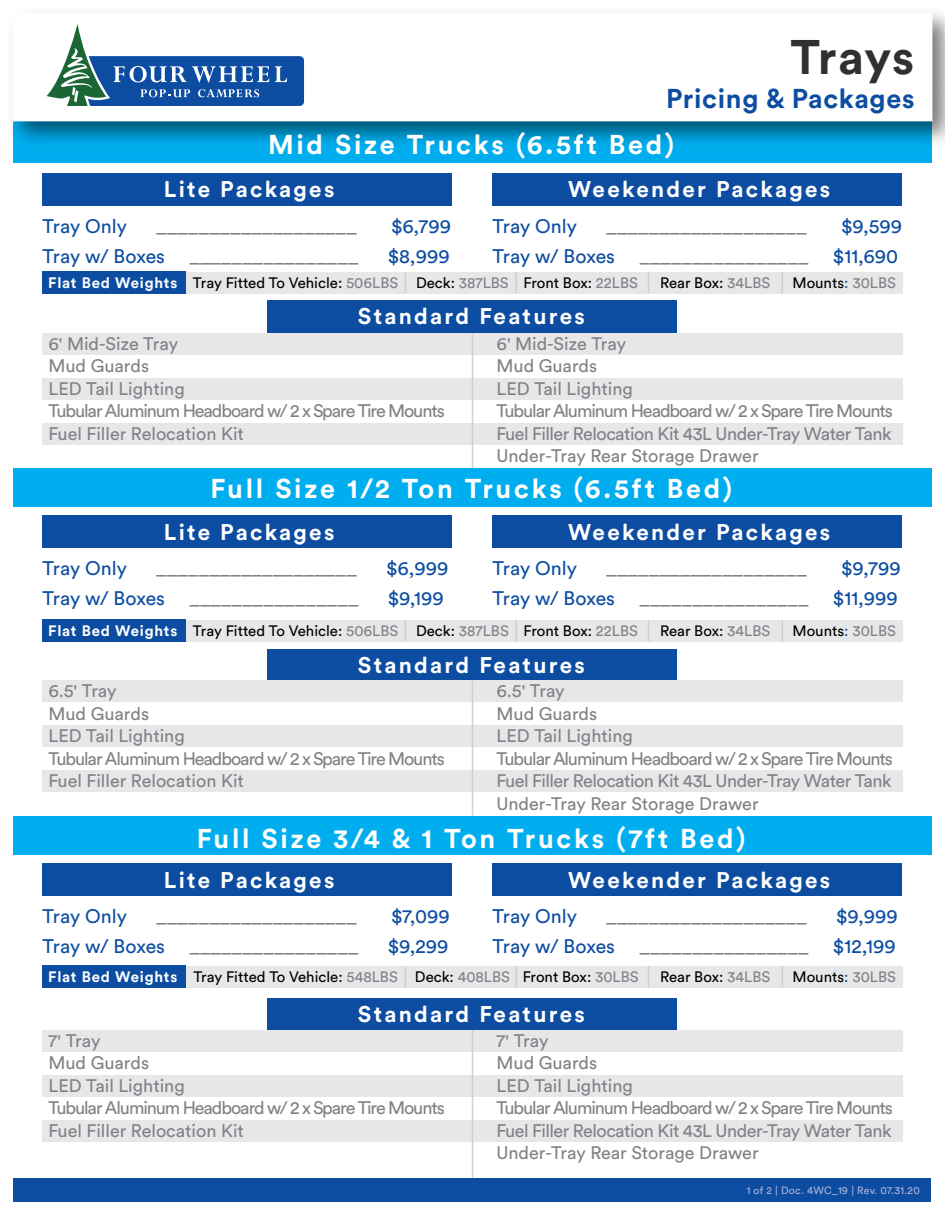
<style>
.page{position:relative;width:945px;height:1215px;background:#fff}
.page>*{position:absolute;margin:0;border:0;box-sizing:border-box;transform-origin:0 0}
.t1{font:700 48px "Circular Std";letter-spacing:.015em;color:#312f30}
.t2{font:700 27px "Circular Std";letter-spacing:.1em;color:#fff}
.t3{font:700 27px "Circular Std";letter-spacing:.025em;color:#0d4da1}
.t4{font:700 22.5px "Circular Std";letter-spacing:.1em;color:#fff}
.t5{font:19.5px "Circular Std";letter-spacing:-.01em;color:#808285}
.t6{font:19.5px "Circular Std";color:#0d4da1}
.t7{font:18px/22.5px "Circular Std";letter-spacing:-.03em;color:#808285}
.t8{font:18px/22.5px "Circular Std";letter-spacing:-.005em;color:#808285}
.t9{font:15px "Circular Std";color:#000001}
.t10{font:10.5px "Circular Std";letter-spacing:.025em;color:#aeb5db}
.s1{color:#0d4da1}
.s2{font-weight:700;color:#fff}
.s3{color:#808285}
</style>
<div class="page">
<div style="left:14px;top:120px;width:918px;height:43px;background:#00aeef"></div>
<img style="left:13px;top:13px;width:932px;height:141px">
<div style="left:13px;top:13px;width:919px;height:108px;background:#fff"></div>
<svg style="left:47px;top:24px;width:257px;height:82px"></svg>
<div style="left:43px;top:173px;width:409px;height:33px;background:#0d4da1"></div>
<div style="left:493px;top:173px;width:409px;height:33px;background:#0d4da1"></div>
<div style="left:14px;top:1178px;width:918px;height:24px;background:#0d4da1"></div>
<div style="left:13px;top:468px;width:919px;height:38px;background:#00aeef"></div>
<div style="left:13px;top:816px;width:919px;height:38px;background:#00aeef"></div>
<div style="left:268px;top:300px;width:409px;height:32px;background:#0d4da1"></div>
<div style="left:43px;top:515px;width:409px;height:33px;background:#0d4da1"></div>
<div style="left:493px;top:515px;width:409px;height:33px;background:#0d4da1"></div>
<div style="left:268px;top:649px;width:409px;height:32px;background:#0d4da1"></div>
<div style="left:43px;top:863px;width:409px;height:33px;background:#0d4da1"></div>
<div style="left:493px;top:863px;width:409px;height:33px;background:#0d4da1"></div>
<div style="left:268px;top:998px;width:409px;height:33px;background:#0d4da1"></div>
<div style="left:42px;top:333px;width:860px;height:22px;background:#e6e7e9"></div>
<div style="left:42px;top:272px;width:860px;height:21px;background:#e6e7e9"></div>
<div style="left:42px;top:378px;width:860px;height:22px;background:#e6e7e9"></div>
<div style="left:42px;top:423px;width:860px;height:22px;background:#e6e7e9"></div>
<div style="left:42px;top:681px;width:860px;height:21px;background:#e6e7e9"></div>
<div style="left:42px;top:726px;width:860px;height:21px;background:#e6e7e9"></div>
<div style="left:42px;top:771px;width:860px;height:21px;background:#e6e7e9"></div>
<div style="left:42px;top:1030px;width:860px;height:22px;background:#e6e7e9"></div>
<div style="left:42px;top:1075px;width:860px;height:22px;background:#e6e7e9"></div>
<div style="left:42px;top:1120px;width:860px;height:22px;background:#e6e7e9"></div>
<div style="left:43px;top:271px;width:143px;height:22px;background:#0d4da1"></div>
<svg style="left:405px;top:272px;width:1px;height:21px"></svg>
<svg style="left:516px;top:272px;width:1px;height:21px"></svg>
<svg style="left:648px;top:272px;width:1px;height:21px"></svg>
<svg style="left:782px;top:272px;width:1px;height:21px"></svg>
<div style="left:42px;top:620px;width:860px;height:21px;background:#e6e7e9"></div>
<div style="left:43px;top:619px;width:143px;height:22px;background:#0d4da1"></div>
<svg style="left:405px;top:620px;width:1px;height:21px"></svg>
<svg style="left:516px;top:620px;width:1px;height:21px"></svg>
<svg style="left:648px;top:620px;width:1px;height:21px"></svg>
<svg style="left:782px;top:620px;width:1px;height:21px"></svg>
<div style="left:42px;top:966px;width:860px;height:22px;background:#e6e7e9"></div>
<div style="left:43px;top:965px;width:143px;height:23px;background:#0d4da1"></div>
<svg style="left:405px;top:966px;width:1px;height:22px"></svg>
<svg style="left:516px;top:966px;width:1px;height:22px"></svg>
<svg style="left:648px;top:966px;width:1px;height:22px"></svg>
<svg style="left:782px;top:966px;width:1px;height:22px"></svg>
<hr style="left:472px;top:333px;width:1px;height:135px;background:#cfd0d2">
<hr style="left:472px;top:681px;width:1px;height:135px;background:#cfd0d2">
<hr style="left:472px;top:1030px;width:1px;height:148px;background:#cfd0d2">
<h1 class="t1" style="left:790px;top:26px;width:126px">Trays</h1>
<h2 class="t3" style="left:666px;top:81px;width:250px">Pricing &amp; Packages</h2>
<h2 class="t2" style="left:268px;top:127px;width:407px">Mid Size Trucks (6.5ft Bed)</h2>
<p class="t4" style="left:164px;top:175px;width:172px">Lite Packages</p>
<p class="t4" style="left:568px;top:175px;width:263px">Weekender Packages</p>
<p class="t6" style="left:43px;top:215px;width:86px">Tray Only</p>
<p class="t5" style="left:156px;top:215px;width:202px">___________________</p>
<p class="t6" style="left:391px;top:215px;width:62px">$6,799</p>
<p class="t6" style="left:493px;top:215px;width:86px">Tray Only</p>
<p class="t5" style="left:606px;top:215px;width:202px">___________________</p>
<p class="t6" style="left:841px;top:215px;width:63px">$9,599</p>
<p class="t6" style="left:43px;top:245px;width:124px">Tray w/ Boxes</p>
<p class="t5" style="left:190px;top:245px;width:171px">________________</p>
<p class="t6" style="left:388px;top:245px;width:63px">$8,999</p>
<p class="t5" style="left:493px;top:245px;width:318px"><span class="s1">Tray w/ Boxes</span> ________________</p>
<p class="t6" style="left:833px;top:245px;width:67px">$11,690</p>
<p class="t9" style="left:48px;top:274px;width:591px"><span class="s2">Flat Bed Weights</span> Tray Fitted To Vehicle: <span class="s3">506LBS</span> Deck: <span class="s3">387LBS</span> Front Box: <span class="s3">22LBS</span></p>
<p class="t9" style="left:660px;top:274px;width:112px">Rear Box: <span class="s3">34LBS</span></p>
<p class="t9" style="left:792px;top:274px;width:105px">Mounts<span class="s1">:</span> <span class="s3">30LBS</span></p>
<p class="t4" style="left:358px;top:302px;width:229px">Standard Features</p>
<p class="t8" style="left:48px;top:332px;width:398px">6' Mid-Size Tray<br>Mud Guards<br>LED Tail Lighting<br>Tubular Aluminum Headboard w/ 2 x Spare Tire Mounts<br>Fuel Filler Relocation Kit</p>
<p class="t7" style="left:497px;top:332px;width:398px">6' Mid-Size Tray<br>Mud Guards<br>LED Tail Lighting<br>Tubular Aluminum Headboard w/ 2 x Spare Tire Mounts<br>Fuel Filler Relocation Kit 43L Under-Tray Water Tank<br>Under-Tray Rear Storage Drawer</p>
<h2 class="t2" style="left:210px;top:471px;width:523px">Full Size 1/2 Ton Trucks (6.5ft Bed)</h2>
<p class="t4" style="left:164px;top:517px;width:172px">Lite Packages</p>
<p class="t4" style="left:568px;top:517px;width:263px">Weekender Packages</p>
<p class="t6" style="left:43px;top:557px;width:86px">Tray Only</p>
<p class="t5" style="left:156px;top:557px;width:202px">___________________</p>
<p class="t6" style="left:386px;top:557px;width:64px">$6,999</p>
<p class="t6" style="left:493px;top:557px;width:86px">Tray Only</p>
<p class="t5" style="left:606px;top:557px;width:202px">___________________</p>
<p class="t6" style="left:841px;top:557px;width:61px">$9,799</p>
<p class="t6" style="left:43px;top:587px;width:124px">Tray w/ Boxes</p>
<p class="t5" style="left:190px;top:587px;width:171px">________________</p>
<p class="t6" style="left:388px;top:587px;width:57px">$9,199</p>
<p class="t5" style="left:493px;top:587px;width:318px"><span class="s1">Tray w/ Boxes</span> ________________</p>
<p class="t6" style="left:833px;top:587px;width:66px">$11,999</p>
<p class="t9" style="left:48px;top:622px;width:591px"><span class="s2">Flat Bed Weights</span> Tray Fitted To Vehicle: <span class="s3">506LBS</span> Deck: <span class="s3">387LBS</span> Front Box: <span class="s3">22LBS</span></p>
<p class="t9" style="left:660px;top:622px;width:112px">Rear Box: <span class="s3">34LBS</span></p>
<p class="t9" style="left:792px;top:622px;width:105px">Mounts<span class="s1">:</span> <span class="s3">30LBS</span></p>
<p class="t4" style="left:358px;top:651px;width:229px">Standard Features</p>
<p class="t7" style="left:48px;top:680px;width:398px">6.5' Tray<br>Mud Guards<br>LED Tail Lighting<br>Tubular Aluminum Headboard w/ 2 x Spare Tire Mounts<br>Fuel Filler Relocation Kit</p>
<p class="t7" style="left:497px;top:680px;width:398px">6.5' Tray<br>Mud Guards<br>LED Tail Lighting<br>Tubular Aluminum Headboard w/ 2 x Spare Tire Mounts<br>Fuel Filler Relocation Kit 43L Under-Tray Water Tank<br>Under-Tray Rear Storage Drawer</p>
<h2 class="t2" style="left:197px;top:821px;width:550px">Full Size 3/4 &amp; 1 Ton Trucks (7ft Bed)</h2>
<p class="t4" style="left:164px;top:865px;width:172px">Lite Packages</p>
<p class="t4" style="left:568px;top:865px;width:263px">Weekender Packages</p>
<p class="t6" style="left:43px;top:905px;width:86px">Tray Only</p>
<p class="t5" style="left:156px;top:905px;width:202px">___________________</p>
<p class="t6" style="left:391px;top:905px;width:60px">$7,099</p>
<p class="t6" style="left:493px;top:905px;width:86px">Tray Only</p>
<p class="t5" style="left:606px;top:905px;width:202px">___________________</p>
<p class="t6" style="left:836px;top:905px;width:63px">$9,999</p>
<p class="t6" style="left:43px;top:935px;width:124px">Tray w/ Boxes</p>
<p class="t5" style="left:190px;top:935px;width:171px">________________</p>
<p class="t6" style="left:388px;top:935px;width:62px">$9,299</p>
<p class="t5" style="left:493px;top:935px;width:318px"><span class="s1">Tray w/ Boxes</span> ________________</p>
<p class="t6" style="left:833px;top:935px;width:64px">$12,199</p>
<p class="t9" style="left:48px;top:968px;width:592px"><span class="s2">Flat Bed Weights</span> Tray Fitted To Vehicle: <span class="s3">548LBS</span> Deck: <span class="s3">408LBS</span> Front Box: <span class="s3">30LBS</span></p>
<p class="t9" style="left:660px;top:968px;width:112px">Rear Box: <span class="s3">34LBS</span></p>
<p class="t9" style="left:792px;top:968px;width:105px">Mounts<span class="s1">:</span> <span class="s3">30LBS</span></p>
<p class="t4" style="left:358px;top:1000px;width:229px">Standard Features</p>
<p class="t7" style="left:48px;top:1029px;width:398px">7' Tray<br>Mud Guards<br>LED Tail Lighting<br>Tubular Aluminum Headboard w/ 2 x Spare Tire Mounts<br>Fuel Filler Relocation Kit</p>
<p class="t7" style="left:497px;top:1029px;width:398px">7' Tray<br>Mud Guards<br>LED Tail Lighting<br>Tubular Aluminum Headboard w/ 2 x Spare Tire Mounts<br>Fuel Filler Relocation Kit 43L Under-Tray Water Tank<br>Under-Tray Rear Storage Drawer</p>
<p class="t10" style="left:747px;top:1184px;width:175px">1 of 2 | Doc. 4WC_19 | Rev. 07.31.20</p>
</div>
